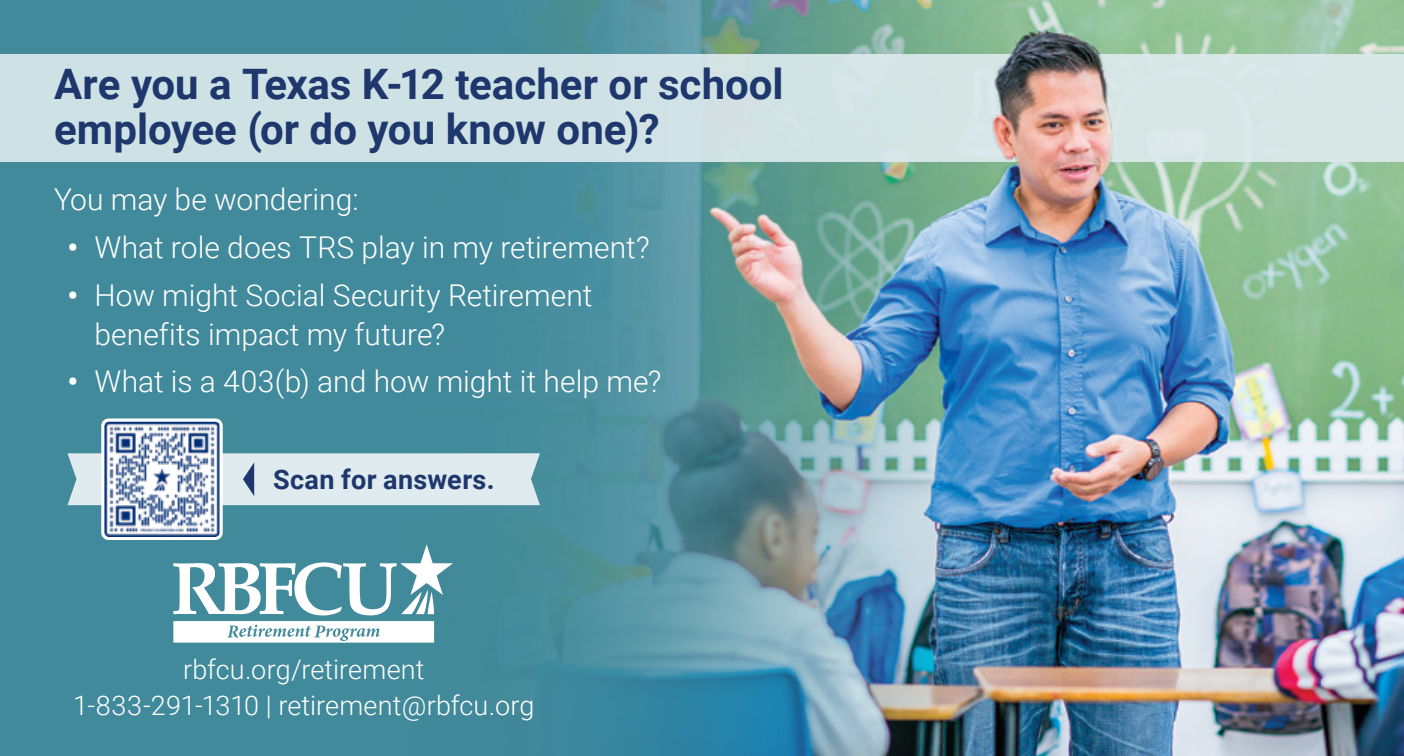
<style>
.page{position:relative;width:1404px;height:756px;background:#418a9b}
.page>*{position:absolute;margin:0;border:0;box-sizing:border-box;transform-origin:0 0}
.t1{font:700 42px/45px "Roboto";color:#1e376c}
.t2{font:300 30px/39px "Roboto";color:#fff}
.t3{font:300 27px/36px "Roboto";letter-spacing:.005em;color:#fff;text-align:center}
.t4{font:700 27px "Roboto";letter-spacing:.015em;color:#1e376c}
.s1{font-weight:700}
</style>
<div class="page">
<img style="left:304px;top:0;width:1100px;height:756px">
<svg style="left:173px;top:544px;width:280px;height:71px"></svg>
<svg style="left:173px;top:621px;width:261px;height:22px"></svg>
<svg style="left:68px;top:453px;width:33px;height:52px"></svg>
<img style="left:105px;top:422px;width:114px;height:114px">
<div style="left:101px;top:418px;width:122px;height:122px;border:3px solid #fff;border-radius:6px"></div>
<div style="left:0;top:54px;width:1404px;height:108px;background:#d0e1e5"></div>
<img style="left:978px;top:24px;width:150px;height:192px">
<svg style="left:202px;top:453px;width:338px;height:52px"></svg>
<h1 class="t1" style="left:54px;top:60px;width:731px">Are you a Texas K-12 teacher or school employee (or do you know one)?</h1>
<p class="t2" style="left:54px;top:179px;width:306px">You may be wondering:</p>
<p class="t2" style="left:68px;top:227px;width:584px"><span class="s1">•</span> What role does TRS play in my retirement?</p>
<p class="t2" style="left:94px;top:274px;width:499px;text-indent:-27px"><span class="s1">•</span> How might Social Security Retirement benefits impact my future?</p>
<p class="t2" style="left:68px;top:361px;width:595px"><span class="s1">•</span> What is a 403(b) and how might it help me?</p>
<p class="t4" style="left:273px;top:460px;width:223px">Scan for answers.</p>
<p class="t3" style="left:73px;top:651px;width:463px">rbfcu.org/retirement<br>1-833-291-1310 | retirement@rbfcu.org</p>
</div>
